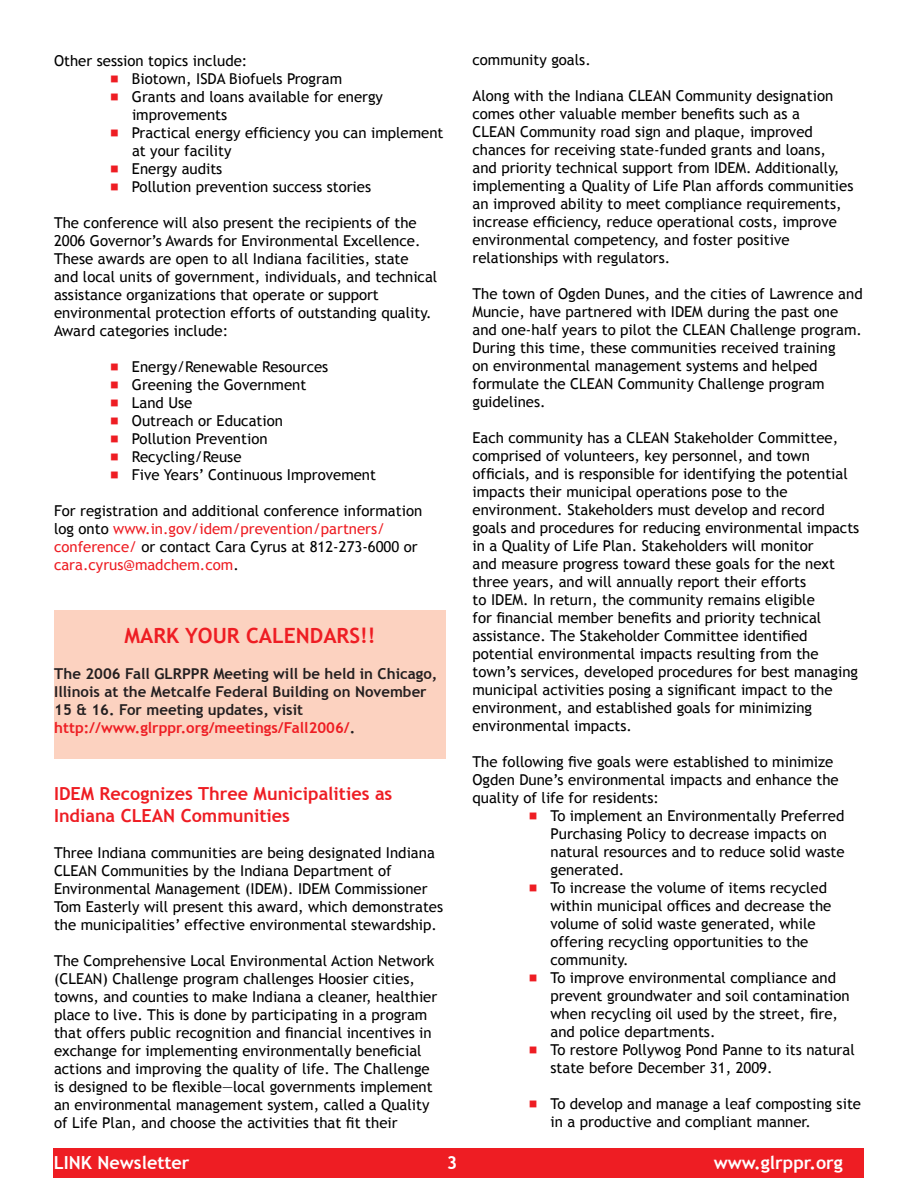
<style>
.page{position:relative;width:918px;height:1188px;background:#fff}
.page>*{position:absolute;margin:0;border:0;box-sizing:border-box;transform-origin:0 0}
.t1{font:700 21px "Trebuchet MS";color:#ee1d23}
.t2{font:700 18px/21.6px "Trebuchet MS";color:#ee1d23}
.t3{font:700 18px "Trebuchet MS";color:#fff}
.t4{font:15px/18px "Trebuchet MS";color:#000}
.t5{font:700 15px/18px "Trebuchet MS";color:#231f20}
.t6{font:700 15px "Trebuchet MS";color:#ee1d23}
.s1{color:#ee1d23}
.s2{color:#231f20}
</style>
<div class="page">
<div style="left:54px;top:1148px;width:810px;height:29px;background:#ee1d23"></div>
<div style="left:54px;top:610px;width:392px;height:148px;background:#fcd2c0"></div>
<p class="t4" style="left:54px;top:52px;width:195px">Other session topics include:</p>
<p class="t4" style="left:132px;top:70px;width:212px">Biotown, ISDA Biofuels Program</p>
<p class="t4" style="left:132px;top:88px;width:253px">Grants and loans available for energy improvements</p>
<p class="t4" style="left:132px;top:124px;width:313px">Practical energy efficiency you can implement at your facility</p>
<p class="t4" style="left:132px;top:160px;width:92px">Energy audits</p>
<p class="t4" style="left:132px;top:178px;width:241px">Pollution prevention success stories</p>
<p class="t4" style="left:54px;top:214px;width:385px">The conference will also present the recipients of the 2006 Governor’s Awards for Environmental Excellence.<br>These awards are open to all Indiana facilities, state<br>and local units of government, individuals, and technical assistance organizations that operate or support environmental protection efforts of outstanding quality.<br>Award categories include:</p>
<p class="t4" style="left:132px;top:358px;width:198px">Energy/Renewable Resources</p>
<p class="t4" style="left:132px;top:376px;width:176px">Greening the Government</p>
<p class="t4" style="left:132px;top:394px;width:62px">Land Use</p>
<p class="t4" style="left:132px;top:412px;width:153px">Outreach or Education</p>
<p class="t4" style="left:132px;top:430px;width:137px">Pollution Prevention</p>
<p class="t4" style="left:132px;top:448px;width:111px">Recycling/Reuse</p>
<p class="t4" style="left:132px;top:466px;width:246px">Five Years’ Continuous Improvement</p>
<p class="t4" style="left:54px;top:502px;width:370px">For registration and additional conference information log onto <span class="s1">www.in.gov/idem/prevention/partners/ conference/</span> or contact Cara Cyrus at 812-273-6000 or <span class="s1">cara.cyrus@madchem.com</span>.</p>
<p class="t1" style="left:124px;top:623px;width:253px">MARK YOUR CALENDARS!!</p>
<p class="t5" style="left:54px;top:665px;width:385px">The 2006 Fall GLRPPR Meeting will be held in Chicago,<br>Illinois at the Metcalfe Federal Building on November<br>15 &amp; 16. For meeting updates, visit</p>
<p class="t6" style="left:54px;top:719px;width:302px">http://www.glrppr.org/meetings/Fall2006/<span class="s2">.</span></p>
<p class="t2" style="left:54px;top:783px;width:340px">IDEM Recognizes Three Municipalities as<br>Indiana CLEAN Communities</p>
<p class="t4" style="left:54px;top:844px;width:391px">Three Indiana communities are being designated Indiana CLEAN Communities by the Indiana Department of Environmental Management (IDEM). IDEM Commissioner Tom Easterly will present this award, which demonstrates the municipalities’ effective environmental stewardship.</p>
<p class="t4" style="left:54px;top:952px;width:385px">The Comprehensive Local Environmental Action Network (CLEAN) Challenge program challenges Hoosier cities, towns, and counties to make Indiana a cleaner, healthier place to live. This is done by participating in a program that offers public recognition and financial incentives in exchange for implementing environmentally beneficial actions and improving the quality of life. The Challenge is designed to be flexible—local governments implement an environmental management system, called a Quality of Life Plan, and choose the activities that fit their</p>
<p class="t4" style="left:472px;top:51px;width:120px">community goals.</p>
<p class="t4" style="left:472px;top:87px;width:382px">Along with the Indiana CLEAN Community designation comes other valuable member benefits such as a<br>CLEAN Community road sign and plaque, improved chances for receiving state-funded grants and loans, and priority technical support from IDEM. Additionally, implementing a Quality of Life Plan affords communities an improved ability to meet compliance requirements, increase efficiency, reduce operational costs, improve environmental competency, and foster positive relationships with regulators.</p>
<p class="t4" style="left:472px;top:285px;width:392px">The town of Ogden Dunes, and the cities of Lawrence and Muncie, have partnered with IDEM during the past one and one-half years to pilot the CLEAN Challenge program.<br>During this time, these communities received training<br>on environmental management systems and helped formulate the CLEAN Community Challenge program guidelines.</p>
<p class="t4" style="left:472px;top:429px;width:388px">Each community has a CLEAN Stakeholder Committee, comprised of volunteers, key personnel, and town officials, and is responsible for identifying the potential impacts their municipal operations pose to the environment. Stakeholders must develop and record goals and procedures for reducing environmental impacts in a Quality of Life Plan. Stakeholders will monitor<br>and measure progress toward these goals for the next three years, and will annually report their efforts<br>to IDEM. In return, the community remains eligible<br>for financial member benefits and priority technical assistance. The Stakeholder Committee identified potential environmental impacts resulting from the town’s services, developed procedures for best managing municipal activities posing a significant impact to the environment, and established goals for minimizing environmental impacts.</p>
<p class="t4" style="left:472px;top:753px;width:368px">The following five goals were established to minimize<br>Ogden Dune’s environmental impacts and enhance the quality of life for residents:</p>
<p class="t4" style="left:550px;top:807px;width:296px">To implement an Environmentally Preferred Purchasing Policy to decrease impacts on natural resources and to reduce solid waste generated.</p>
<p class="t4" style="left:550px;top:879px;width:282px">To increase the volume of items recycled within municipal offices and decrease the volume of solid waste generated, while offering recycling opportunities to the community.</p>
<p class="t4" style="left:550px;top:969px;width:301px">To improve environmental compliance and prevent groundwater and soil contamination when recycling oil used by the street, fire, and police departments.</p>
<p class="t4" style="left:550px;top:1041px;width:306px">To restore Pollywog Pond Panne to its natural state before December 31, 2009.</p>
<p class="t4" style="left:550px;top:1095px;width:312px">To develop and manage a leaf composting site in a productive and compliant manner.</p>
<p class="t3" style="left:54px;top:1151px;width:137px">LINK Newsletter</p>
<p class="t3" style="left:447px;top:1151px;width:12px">3</p>
<p class="t3" style="left:714px;top:1151px;width:131px">www.glrppr.org</p>
</div>
